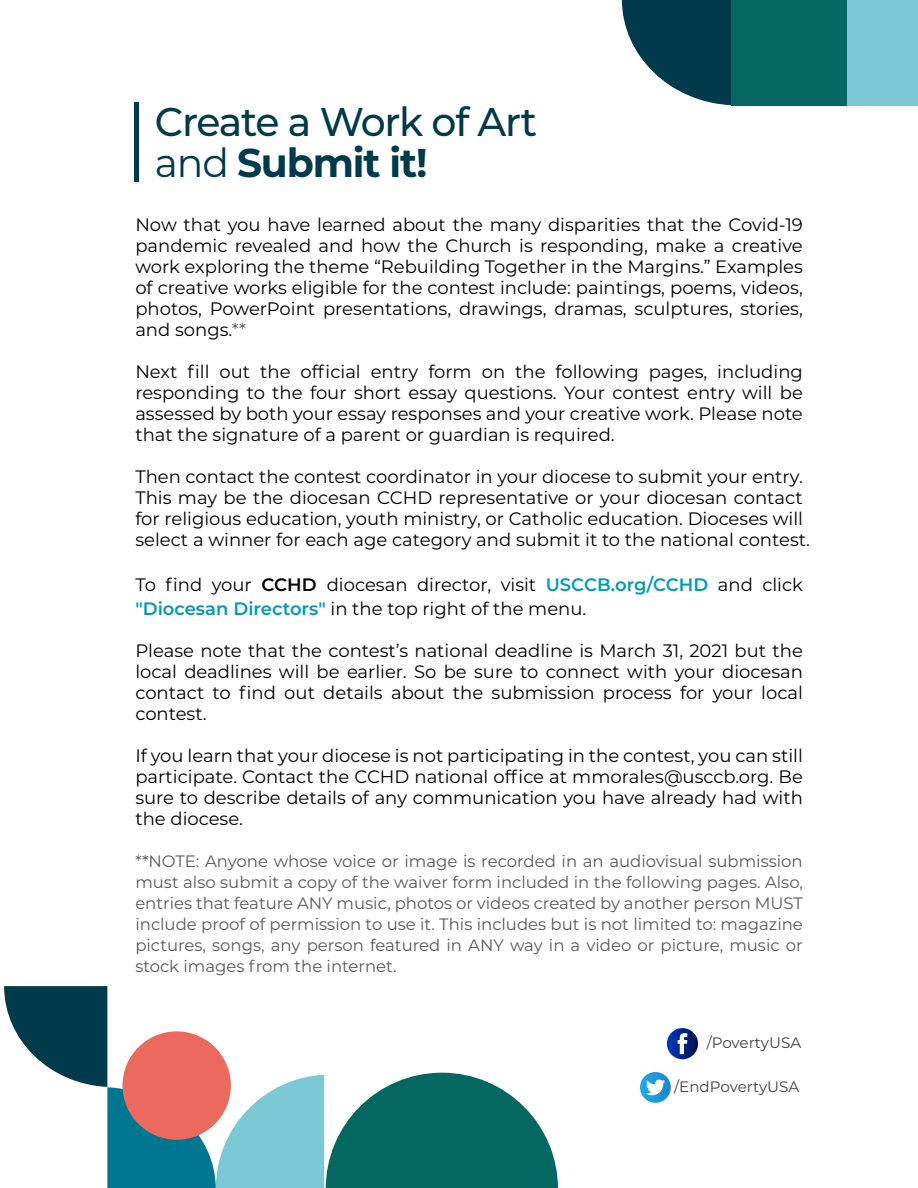
<style>
.page{position:relative;width:918px;height:1188px;background:#fff}
.page>*{position:absolute;margin:0;border:0;box-sizing:border-box;transform-origin:0 0}
.t1{font:500 40.05px/41px "Montserrat";letter-spacing:-.03em;color:#003a4b}
.t2{font:18px/21px "Montserrat";color:#000;text-align:justify}
.t3{font:16.5px/21px "Montserrat";color:#58595b;text-align:justify}
.t4{font:15.15px "Montserrat";color:#414042}
.s1{font-weight:400}
.s2{font-weight:700}
.s3{color:#58595b}
.s4{font-weight:600}
.s5{font-weight:600;color:#049ab2}
</style>
<div class="page">
<hr style="left:135px;top:102px;width:4px;height:79px;background:#003a4b">
<svg style="left:622px;top:0;width:109px;height:105px"></svg>
<div style="left:731px;top:0;width:116px;height:105px;background:#046861"></div>
<div style="left:847px;top:0;width:71px;height:105px;background:#7cc8d5"></div>
<svg style="left:4px;top:986px;width:554px;height:202px"></svg>
<svg style="left:667px;top:1028px;width:31px;height:31px"></svg>
<svg style="left:678px;top:1033px;width:9px;height:21px"></svg>
<svg style="left:640px;top:1072px;width:31px;height:31px"></svg>
<svg style="left:646px;top:1080px;width:19px;height:15px"></svg>
<h1 class="t1" style="left:155px;top:100px;width:384px">Create a Work of Art <span class="s1">and</span> <span class="s2">Submit it!</span></h1>
<p class="t2" style="left:135px;top:214px;width:669px">Now that you have learned about the many disparities that the Covid-19 pandemic revealed and how the Church is responding, make a creative work exploring the theme “Rebuilding Together in the Margins.” Examples of creative works eligible for the contest include: paintings, poems, videos, photos, PowerPoint presentations, drawings, dramas, sculptures, stories, and songs.<span class="s3">**</span></p>
<p class="t2" style="left:135px;top:361px;width:669px">Next fill out the official entry form on the following pages, including responding to the four short essay questions. Your contest entry will be assessed by both your essay responses and your creative work. Please note that the signature of a parent or guardian is required.</p>
<p class="t2" style="left:135px;top:466px;width:676px;text-align:left">Then contact the contest coordinator in your diocese to submit your entry.<br>This may be the diocesan CCHD representative or your diocesan contact for religious education, youth ministry, or Catholic education. Dioceses will select a winner for each age category and submit it to the national contest.</p>
<p class="t2" style="left:135px;top:572px;width:669px;line-height:24px">To find your <span class="s4">CCHD</span> diocesan director, visit <span class="s5">USCCB.org/CCHD</span> and click <span class="s5">"Diocesan Directors"</span> in the top right of the menu.</p>
<p class="t2" style="left:135px;top:640px;width:669px">Please note that the contest’s national deadline is March 31, 2021 but the local deadlines will be earlier. So be sure to connect with your diocesan contact to find out details about the submission process for your local contest.</p>
<p class="t2" style="left:135px;top:745px;width:669px">If you learn that your diocese is not participating in the contest, you can still participate. Contact the CCHD national office at mmorales@usccb.org. Be sure to describe details of any communication you have already had with the diocese.</p>
<p class="t3" style="left:135px;top:850px;width:669px">**NOTE: Anyone whose voice or image is recorded in an audiovisual submission must also submit a copy of the waiver form included in the following pages. Also, entries that feature ANY music, photos or videos created by another person MUST include proof of permission to use it. This includes but is not limited to: magazine pictures, songs, any person featured in ANY way in a video or picture, music or stock images from the internet.</p>
<p class="t4" style="left:707px;top:1032px;width:96px">/PovertyUSA</p>
<p class="t4" style="left:674px;top:1076px;width:127px">/EndPovertyUSA</p>
</div>
